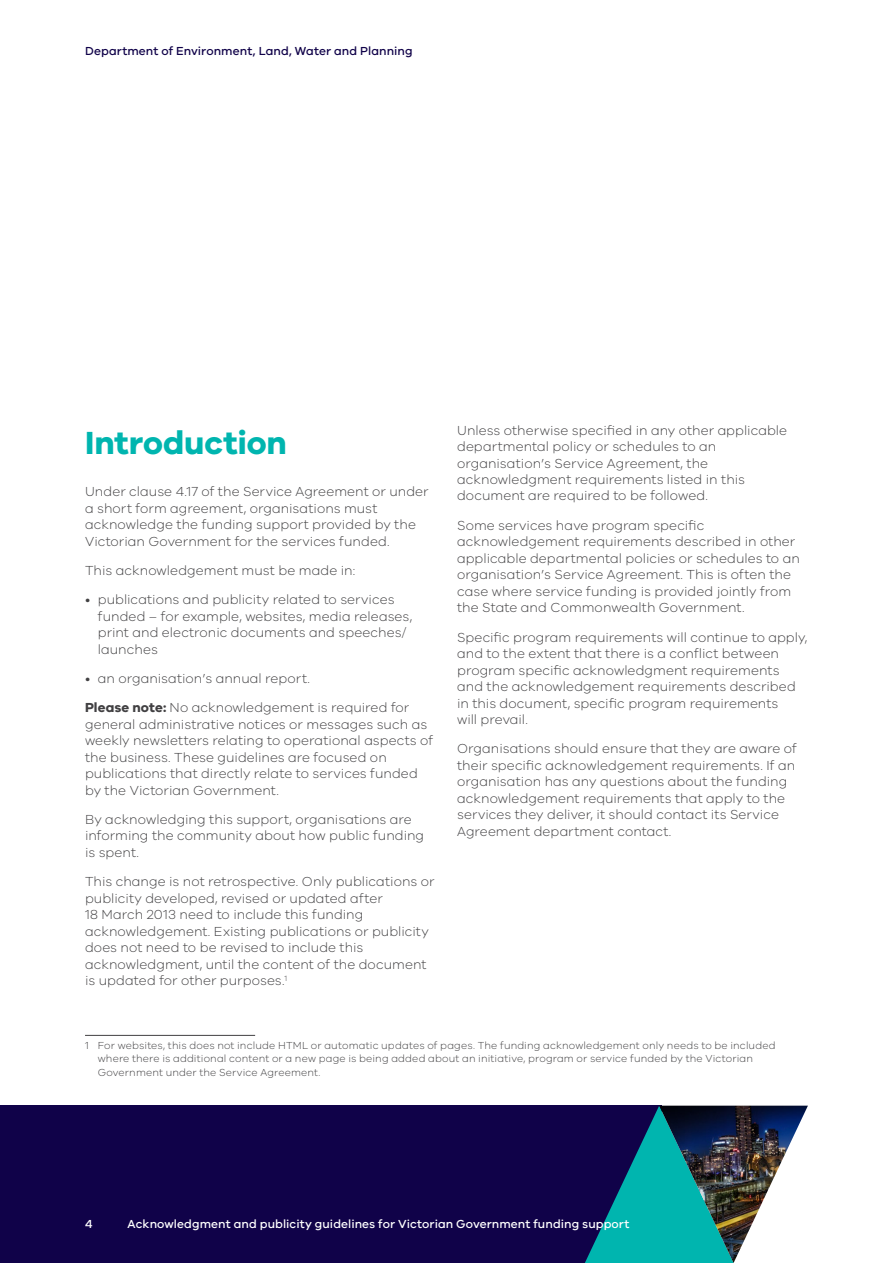
<style>
.page{position:relative;width:893px;height:1263px;background:#fff}
.page>*{position:absolute;margin:0;border:0;box-sizing:border-box;transform-origin:0 0}
.t1{font:700 33px "VIC";letter-spacing:-.005em;color:#00b5af}
.t2{font:300 13.5px/16.5px "VIC";letter-spacing:.005em;color:#414042}
.t3{font:500 12px "VIC";letter-spacing:.005em;color:#fff}
.t4{font:500 12px "VIC";letter-spacing:.01em;color:#100249}
.t5{font:300 10.5px/13.5px "VIC";letter-spacing:.015em;color:#414042}
.s1{font-weight:700}
</style>
<div class="page">
<div style="left:0;top:1106px;width:662px;height:157px;background:#100249"></div>
<svg style="left:585px;top:1106px;width:74px;height:157px"></svg>
<img style="left:659px;top:1106px;width:149px;height:157px">
<hr style="left:85px;top:1035px;width:170px;height:1px;background:#414042">
<p class="t4" style="left:85px;top:43px;width:329px">Department of Environment, Land, Water and Planning</p>
<h1 class="t1" style="left:85px;top:422px;width:203px">Introduction</h1>
<p class="t2" style="left:85px;top:483px;width:345px">Under clause 4.17 of the Service Agreement or under a short form agreement, organisations must acknowledge the funding support provided by the Victorian Government for the services funded.</p>
<p class="t2" style="left:85px;top:561px;width:272px">This acknowledgement must be made in:</p>
<p class="t2" style="left:98px;top:591px;width:316px;text-indent:-13px">• publications and publicity related to services funded – for example, websites, media releases, print and electronic documents and speeches/ launches</p>
<p class="t2" style="left:85px;top:663px;width:326px;line-height:29.2px">• an organisation’s annual report.<br><span class="s1">Please note:</span> No acknowledgement is required for</p>
<p class="t2" style="left:85px;top:715px;width:350px">general administrative notices or messages such as weekly newsletters relating to operational aspects of the business. These guidelines are focused on publications that directly relate to services funded by the Victorian Government.</p>
<p class="t2" style="left:85px;top:810px;width:341px">By acknowledging this support, organisations are informing the community about how public funding is spent.</p>
<p class="t2" style="left:85px;top:873px;width:351px">This change is not retrospective. Only publications or publicity developed, revised or updated after<br>18 March 2013 need to include this funding acknowledgement. Existing publications or publicity does not need to be revised to include this acknowledgment, until the content of the document is updated for other purposes.<sup>1</sup></p>
<p class="t2" style="left:457px;top:421px;width:332px">Unless otherwise specified in any other applicable departmental policy or schedules to an organisation’s Service Agreement, the acknowledgment requirements listed in this document are required to be followed.</p>
<p class="t2" style="left:457px;top:516px;width:344px">Some services have program specific acknowledgement requirements described in other applicable departmental policies or schedules to an organisation’s Service Agreement. This is often the case where service funding is provided jointly from the State and Commonwealth Government.</p>
<p class="t2" style="left:457px;top:628px;width:352px">Specific program requirements will continue to apply, and to the extent that there is a conflict between program specific acknowledgment requirements and the acknowledgement requirements described in this document, specific program requirements<br>will prevail.</p>
<p class="t2" style="left:457px;top:740px;width:341px">Organisations should ensure that they are aware of their specific acknowledgement requirements. If an organisation has any questions about the funding acknowledgement requirements that apply to the services they deliver, it should contact its Service Agreement department contact.</p>
<p class="t5" style="left:98px;top:1038px;width:679px;text-indent:-13px">1 For websites, this does not include HTML or automatic updates of pages. The funding acknowledgement only needs to be included where there is additional content or a new page is being added about an initiative, program or service funded by the Victorian<br>Government under the Service Agreement.</p>
<p class="t3" style="left:85px;top:1217px;width:9px">4</p>
<p class="t3" style="left:128px;top:1217px;width:503px">Acknowledgment and publicity guidelines for Victorian Government funding support</p>
</div>
